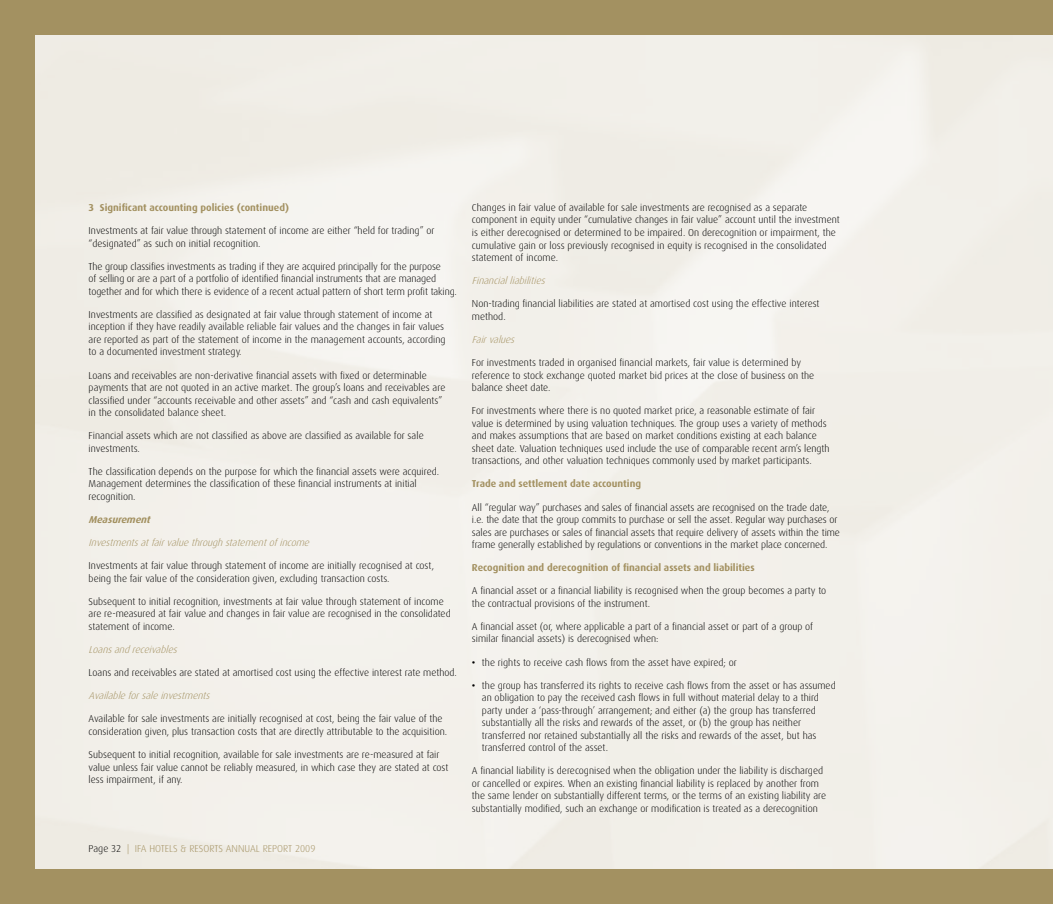
<style>
.page{position:relative;width:1053px;height:904px;background:#fff}
.page>*{position:absolute;margin:0;border:0;box-sizing:border-box;transform-origin:0 0}
.t1{font:300 10px/12.5px "Dax";color:#000}
.t2{font:700 10px "Dax";color:#a39161}
.t3{font:italic 300 10px "Dax";color:#a39161}
.t4{font:300 10px "Dax";color:#a39161}
.t5{font:italic 700 10px "Dax";color:#a39161}
.s1{color:#000}
.s2{font-weight:500}
</style>
<div class="page">
<div style="left:0;top:0;width:1052px;height:904px;background:#a39161"></div>
<div style="left:35px;top:35px;width:1017px;height:833px;background:#f2f0ea"></div>
<p class="t2" style="left:89px;top:202px;width:202px">3 Significant accounting policies (continued)</p>
<p class="t1" style="left:89px;top:224px;width:347px">Investments at fair value through statement of income are either “held for trading” or “designated” as such on initial recognition.</p>
<p class="t1" style="left:89px;top:260px;width:370px">The group classifies investments as trading if they are acquired principally for the purpose<br>of selling or are a part of a portfolio of identified financial instruments that are managed together and for which there is evidence of a recent actual pattern of short term profit taking.</p>
<p class="t1" style="left:89px;top:308px;width:358px">Investments are classified as designated at fair value through statement of income at inception if they have readily available reliable fair values and the changes in fair values are reported as part of the statement of income in the management accounts, according to a documented investment strategy.</p>
<p class="t1" style="left:89px;top:369px;width:358px">Loans and receivables are non-derivative financial assets with fixed or determinable payments that are not quoted in an active market. The group’s loans and receivables are classified under “accounts receivable and other assets” and “cash and cash equivalents” in the consolidated balance sheet.</p>
<p class="t1" style="left:89px;top:429px;width:336px">Financial assets which are not classified as above are classified as available for sale investments.</p>
<p class="t1" style="left:89px;top:465px;width:352px">The classification depends on the purpose for which the financial assets were acquired.<br>Management determines the classification of these financial instruments at initial recognition.</p>
<p class="t5" style="left:89px;top:514px;width:66px">Measurement</p>
<p class="t3" style="left:89px;top:537px;width:225px">Investmentsatfairvaluethroughstatementofincome</p>
<p class="t1" style="left:89px;top:559px;width:347px">Investments at fair value through statement of income are initially recognised at cost, being the fair value of the consideration given, excluding transaction costs.</p>
<p class="t1" style="left:89px;top:595px;width:363px">Subsequent to initial recognition, investments at fair value through statement of income are re-measured at fair value and changes in fair value are recognised in the consolidated statement of income.</p>
<p class="t3" style="left:89px;top:644px;width:92px">Loansandreceivables</p>
<p class="t1" style="left:89px;top:666px;width:370px">Loans and receivables are stated at amortised cost using the effective interest rate method.</p>
<p class="t3" style="left:89px;top:690px;width:125px">Availableforsaleinvestments</p>
<p class="t1" style="left:89px;top:713px;width:360px">Available for sale investments are initially recognised at cost, being the fair value of the consideration given, plus transaction costs that are directly attributable to the acquisition.</p>
<p class="t1" style="left:89px;top:748px;width:361px">Subsequent to initial recognition, available for sale investments are re-measured at fair value unless fair value cannot be reliably measured, in which case they are stated at cost less impairment, if any.</p>
<p class="t4" style="left:35px;top:843px;width:228px"><span class="s1">Page 02</span> | IFA HOTELS &amp; RESOR S ANNUAL EPORT 2009</p>
<p class="t4" style="left:89px;top:843px;width:228px"><span class="s1">Page 32</span> | IFA HOTELS &amp; RESORTS ANNUAL REPORT 2009</p>
<p class="t1" style="left:472px;top:201px;width:369px">Changes in fair value of available for sale investments are recognised as a separate component in equity under “cumulative changes in fair value” account until the investment is either derecognised or determined to be impaired. On derecognition or impairment, the cumulative gain or loss previously recognised in equity is recognised in the consolidated statement of income.</p>
<p class="t3" style="left:472px;top:275px;width:77px">Financialliabilities</p>
<p class="t1" style="left:472px;top:298px;width:349px">Non-trading financial liabilities are stated at amortised cost using the effective interest method.</p>
<p class="t3" style="left:472px;top:334px;width:47px">Fairvalues</p>
<p class="t1" style="left:472px;top:356px;width:344px">For investments traded in organised financial markets, fair value is determined by reference to stock exchange quoted market bid prices at the close of business on the balance sheet date.</p>
<p class="t1" style="left:472px;top:404px;width:359px">For investments where there is no quoted market price, a reasonable estimate of fair value is determined by using valuation techniques. The group uses a variety of methods and makes assumptions that are based on market conditions existing at each balance sheet date. Valuation techniques used include the use of comparable recent arm’s length transactions, and other valuation techniques commonly used by market participants.</p>
<p class="t2" style="left:472px;top:478px;width:171px">Trade and settlement date accounting</p>
<p class="t1" style="left:472px;top:501px;width:369px">All “regular way” purchases and sales of financial assets are recognised on the trade date, i.e. the date that the group commits to purchase or sell the asset. Regular way purchases or sales are purchases or sales of financial assets that require delivery of assets within the time frame generally established by regulations or conventions in the market place concerned.</p>
<p class="t2" style="left:472px;top:562px;width:284px">Recognition and derecognition of financial assets and liabilities</p>
<p class="t1" style="left:472px;top:584px;width:356px">A financial asset or a financial liability is recognised when the group becomes a party to the contractual provisions of the instrument.</p>
<p class="t1" style="left:472px;top:620px;width:343px">A financial asset (or, where applicable a part of a financial asset or part of a group of similar financial assets) is derecognised when:</p>
<p class="t1" style="left:472px;top:656px;width:266px"><span class="s2">•</span> the rights to receive cash flows from the asset have expired; or</p>
<p class="t1" style="left:482px;top:679px;width:355px;text-indent:-10px"><span class="s2">•</span> the group has transferred its rights to receive cash flows from the asset or has assumed an obligation to pay the received cash flows in full without material delay to a third party under a ‘pass-through’ arrangement; and either (a) the group has transferred substantially all the risks and rewards of the asset, or (b) the group has neither transferred nor retained substantially all the risks and rewards of the asset, but has transferred control of the asset.</p>
<p class="t1" style="left:472px;top:764px;width:356px">A financial liability is derecognised when the obligation under the liability is discharged or cancelled or expires. When an existing financial liability is replaced by another from the same lender on substantially different terms, or the terms of an existing liability are substantially modified, such an exchange or modification is treated as a derecognition</p>
</div>
